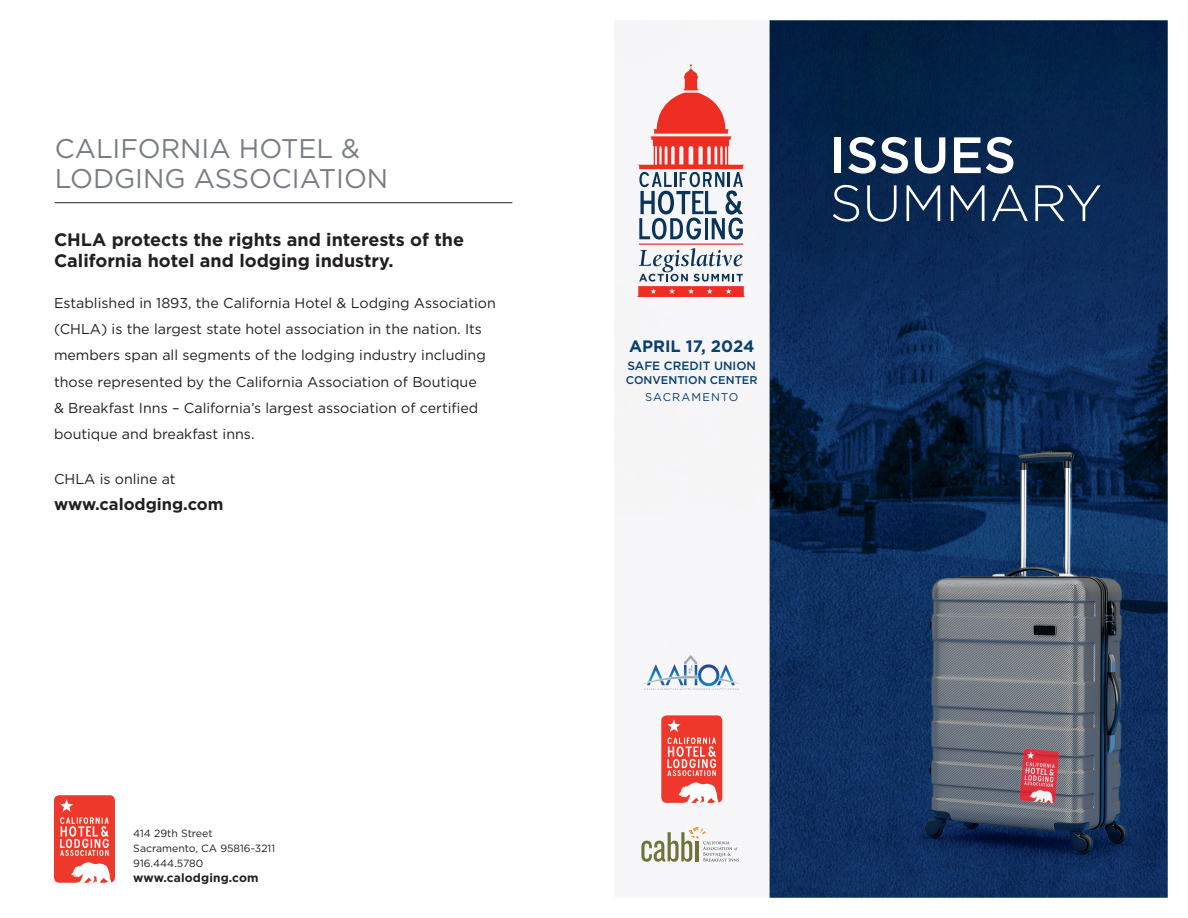
<style>
.page{position:relative;width:1188px;height:918px;background:#fff}
.page>*{position:absolute;margin:0;border:0;box-sizing:border-box;transform-origin:0 0}
.t1{font:300 51px "Gotham";color:#fff}
.t2{font:500 51px "Gotham";color:#fff}
.t3{font:27px/30px "Gotham";color:#787d83}
.t4{font:700 18px/21px "Gotham";color:#231f20}
.t5{font:700 16.5px "Gotham";color:#231f20}
.t6{font:700 16.5px "Gotham";color:#09406e}
.t7{font:14.25px/26.2px "Gotham";color:#231f20}
.t8{font:700 12px "Gotham";letter-spacing:.01em;color:#231f20}
.t9{font:500 12px "Gotham";color:#09406e}
.t10{font:500 11.25px "Gotham";color:#09406e}
.t11{font:11.25px "Gotham";letter-spacing:.1em;color:#09406e}
.t12{font:10.5px/15px "Gotham";color:#231f20}
</style>
<div class="page">
<img style="left:769px;top:20px;width:399px;height:878px">
<hr style="left:55px;top:202px;width:457px;height:1px;background:#231f20">
<svg style="left:54px;top:795px;width:61px;height:88px;background:#f2675d"></svg>
<svg style="left:638px;top:64px;width:106px;height:176px"></svg>
<hr style="left:639px;top:244px;width:104px;height:1px;background:#ee2e22">
<svg style="left:637px;top:248px;width:108px;height:49px"></svg>
<img style="left:642px;top:654px;width:99px;height:36px">
<svg style="left:661px;top:715px;width:61px;height:88px;background:#f2675e"></svg>
<svg style="left:641px;top:826px;width:98px;height:36px"></svg>
<h2 class="t3" style="left:55px;top:133px;width:335px">CALIFORNIA HOTEL &amp;<br>LODGING ASSOCIATION</h2>
<p class="t4" style="left:54px;top:229px;width:412px">CHLA protects the rights and interests of the<br>California hotel and lodging industry.</p>
<p class="t7" style="left:54px;top:289px;width:443px">Established in 1893, the California Hotel &amp; Lodging Association (CHLA) is the largest state hotel association in the nation. Its members span all segments of the lodging industry including those represented by the California Association of Boutique<br>&amp; Breakfast Inns – California’s largest association of certified boutique and breakfast inns.</p>
<p class="t7" style="left:54px;top:466px;width:123px">CHLA is online at</p>
<p class="t5" style="left:54px;top:494px;width:171px">www.calodging.com</p>
<p class="t12" style="left:133px;top:825px;width:143px">414 29th Street<br>Sacramento, CA 95816-3211<br>916.444.5780</p>
<p class="t8" style="left:133px;top:870px;width:127px">www.calodging.com</p>
<p class="t6" style="left:629px;top:336px;width:127px">APRIL 17, 2024</p>
<p class="t9" style="left:627px;top:358px;width:130px">SAFE CREDIT UNION</p>
<p class="t10" style="left:626px;top:373px;width:133px">CONVENTION CENTER</p>
<p class="t11" style="left:645px;top:389px;width:95px">SACRAMENTO</p>
<h1 class="t2" style="left:830px;top:122px;width:188px">ISSUES</h1>
<h1 class="t1" style="left:830px;top:171px;width:274px">SUMMARY</h1>
</div>
